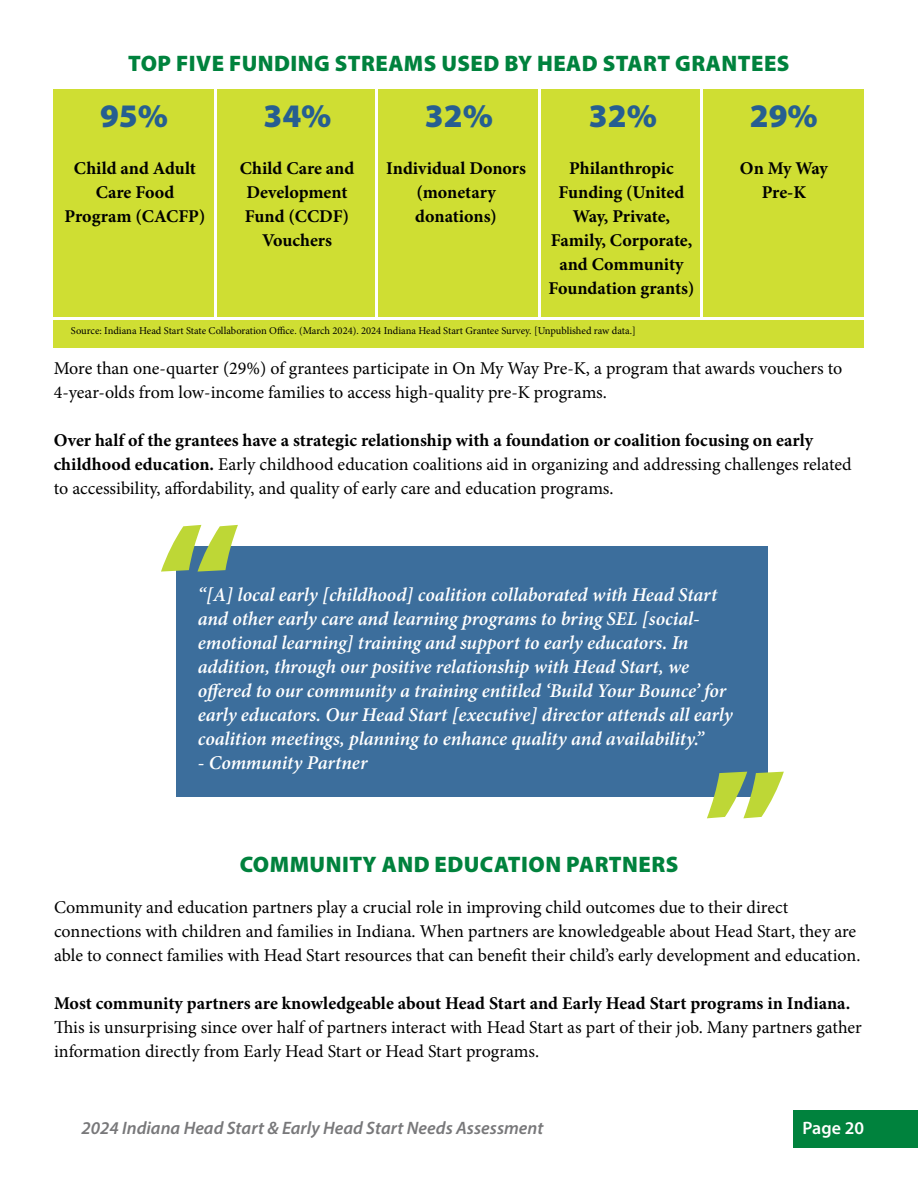
<style>
.page{position:relative;width:918px;height:1188px;background:#fff}
.page>*{position:absolute;margin:0;border:0;box-sizing:border-box;transform-origin:0 0}
.t1{font:900 33px "Myriad Pro";color:#265e91}
.t2{font:900 22.5px "Myriad Pro";letter-spacing:.02em;color:#00823d}
.t3{font:italic 600 19.5px/24px "Minion Pro";letter-spacing:-.005em;color:#fff}
.t4{font:18px/24px "Minion Pro";color:#000}
.t5{font:700 18px/24px "Minion Pro";color:#000;text-align:center}
.t6{font:italic 600 18px "Myriad Pro";color:#78787a}
.t7{font:600 18px "Myriad Pro";color:#fff}
.t8{font:10.5px "Minion Pro";letter-spacing:-.005em;color:#000}
.s1{font-weight:700}
</style>
<div class="page">
<div style="left:794px;top:1111px;width:124px;height:37px;background:#00823d"></div>
<div style="left:54px;top:90px;width:810px;height:258px;background:#cfde33"></div>
<hr style="left:215px;top:84px;width:2px;height:236px;background:#fff">
<hr style="left:375px;top:84px;width:3px;height:236px;background:#fff">
<hr style="left:539px;top:84px;width:2px;height:236px;background:#fff">
<hr style="left:701px;top:84px;width:2px;height:236px;background:#fff">
<hr style="left:39px;top:317px;width:840px;height:3px;background:#fff">
<div style="left:176px;top:546px;width:592px;height:250px;background:#3c6e9c"></div>
<svg style="left:161px;top:525px;width:77px;height:47px"></svg>
<svg style="left:707px;top:772px;width:77px;height:46px"></svg>
<h3 class="t2" style="left:128px;top:48px;width:663px">TOP FIVE FUNDING STREAMS USED BY HEAD START GRANTEES</h3>
<p class="t1" style="left:100px;top:94px;width:70px">95%</p>
<p class="t5" style="left:65px;top:156px;width:142px">Child and Adult<br>Care Food<br>Program (CACFP)</p>
<p class="t1" style="left:263px;top:94px;width:70px">34%</p>
<p class="t5" style="left:240px;top:156px;width:116px">Child Care and<br>Development<br>Fund (CCDF)<br>Vouchers</p>
<p class="t1" style="left:425px;top:94px;width:70px">32%</p>
<p class="t5" style="left:386px;top:156px;width:141px">Individual Donors (monetary donations)</p>
<p class="t1" style="left:589px;top:94px;width:70px">32%</p>
<p class="t5" style="left:548px;top:156px;width:148px">Philanthropic<br>Funding (United<br>Way, Private,<br>Family, Corporate, and Community<br>Foundation grants)</p>
<p class="t1" style="left:750px;top:94px;width:70px">29%</p>
<p class="t5" style="left:740px;top:156px;width:90px">On My Way<br>Pre-K</p>
<p class="t8" style="left:71px;top:324px;width:566px">Source: Indiana Head Start State Collaboration Office. (March 2024). 2024 Indiana Head Start Grantee Survey. [Unpublished raw data.]</p>
<p class="t4" style="left:54px;top:356px;width:790px">More than one-quarter (29%) of grantees participate in On My Way Pre-K, a program that awards vouchers to<br>4-year-olds from low-income families to access high-quality pre-K programs.</p>
<p class="t4" style="left:54px;top:428px;width:799px"><span class="s1">Over half of the grantees have a strategic relationship with a foundation or coalition focusing on early childhood education.</span> Early childhood education coalitions aid in organizing and addressing challenges related to accessibility, affordability, and quality of early care and education programs.</p>
<p class="t3" style="left:198px;top:583px;width:536px">“[A] local early [childhood] coalition collaborated with Head Start and other early care and learning programs to bring SEL [social&shy;emotional learning] training and support to early educators. In addition, through our positive relationship with Head Start, we offered to our community a training entitled ‘Build Your Bounce’ for early educators. Our Head Start [executive] director attends all early coalition meetings, planning to enhance quality and availability.”</p>
<p class="t3" style="left:198px;top:751px;width:171px">- Community Partner</p>
<h3 class="t2" style="left:240px;top:849px;width:440px">COMMUNITY AND EDUCATION PARTNERS</h3>
<p class="t4" style="left:54px;top:895px;width:808px">Community and education partners play a crucial role in improving child outcomes due to their direct connections with children and families in Indiana. When partners are knowledgeable about Head Start, they are able to connect families with Head Start resources that can benefit their child’s early development and education.</p>
<p class="t4" style="left:54px;top:991px;width:809px"><span class="s1">Most community partners are knowledgeable about Head Start and Early Head Start programs in Indiana.<br></span>This is unsurprising since over half of partners interact with Head Start as part of their job. Many partners gather information directly from Early Head Start or Head Start programs.</p>
<p class="t6" style="left:82px;top:1117px;width:463px">2024 Indiana Head Start &amp; Early Head Start Needs Assessment</p>
<p class="t7" style="left:802px;top:1116px;width:63px">Page 20</p>
</div>
